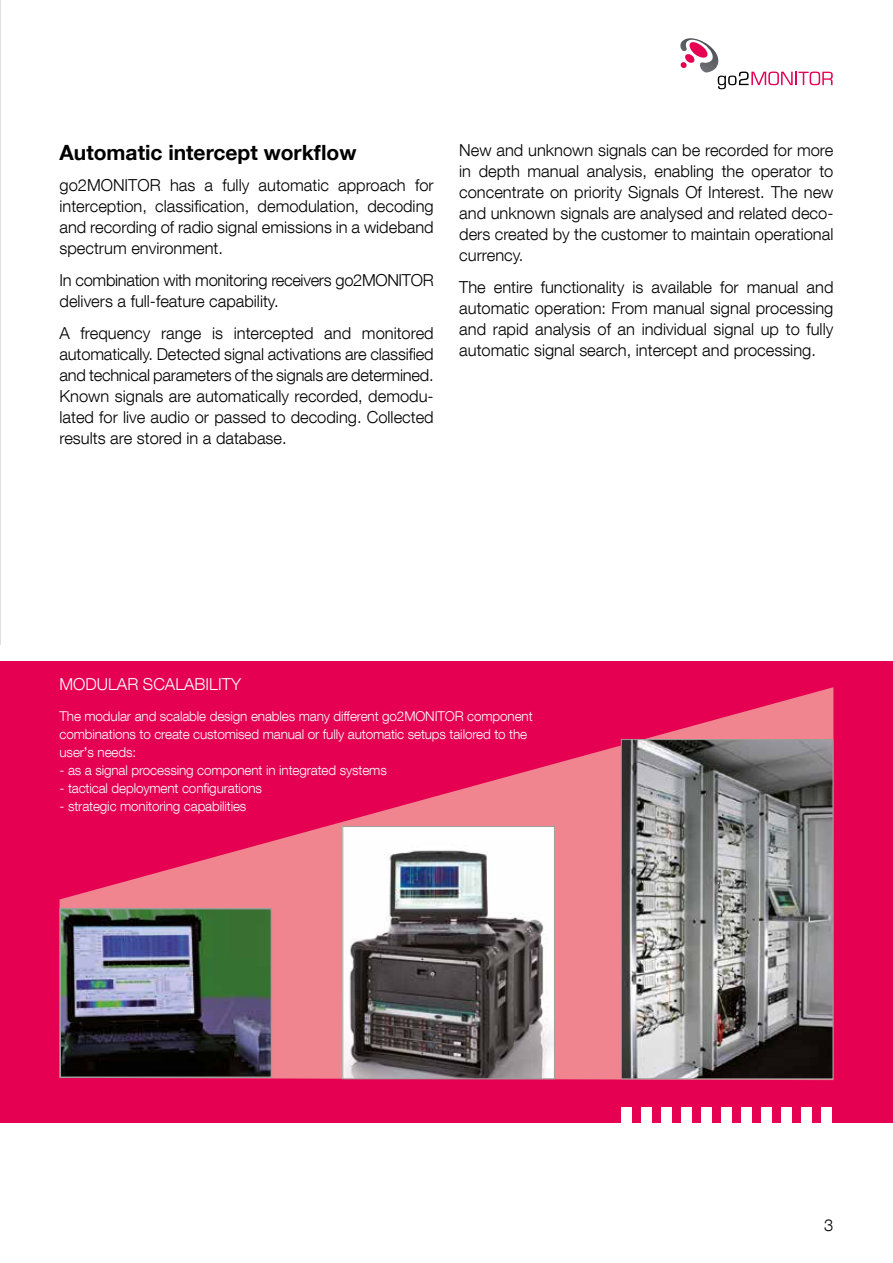
<style>
.page{position:relative;width:893px;height:1263px;background:#fff}
.page>*{position:absolute;margin:0;border:0;box-sizing:border-box;transform-origin:0 0}
.t1{font:700 21px "Helvetica Neue LT Com";color:#000}
.t2{font:300 16.5px/21px "Helvetica Neue LT Com";color:#000;text-align:justify}
.t3{font:300 16.5px/21px "Helvetica Neue LT Com";letter-spacing:-.02em;color:#000}
.t4{font:300 16.5px "Helvetica Neue LT Com";color:#fff}
.t5{font:300 13.5px/18px "Helvetica Neue LT Com";letter-spacing:-.01em;color:#fff}
.s1{font-family:"Helvetica Neue LT";font-weight:400}
</style>
<div class="page">
<img style="left:682px;top:38px;width:37px;height:34px">
<svg style="left:680px;top:41px;width:29px;height:27px"></svg>
<svg style="left:718px;top:72px;width:115px;height:17px"></svg>
<div style="left:0;top:1040px;width:893px;height:83px;background:#e50051"></div>
<div style="left:621px;top:1107px;width:10px;height:16px;background:#fff"></div>
<div style="left:821px;top:1107px;width:11px;height:16px;background:#fff"></div>
<div style="left:801px;top:1107px;width:11px;height:16px;background:#fff"></div>
<div style="left:781px;top:1107px;width:11px;height:16px;background:#fff"></div>
<div style="left:761px;top:1107px;width:11px;height:16px;background:#fff"></div>
<div style="left:741px;top:1107px;width:11px;height:16px;background:#fff"></div>
<div style="left:721px;top:1107px;width:11px;height:16px;background:#fff"></div>
<div style="left:701px;top:1107px;width:11px;height:16px;background:#fff"></div>
<div style="left:681px;top:1107px;width:10px;height:16px;background:#fff"></div>
<div style="left:661px;top:1107px;width:10px;height:16px;background:#fff"></div>
<div style="left:641px;top:1107px;width:10px;height:16px;background:#fff"></div>
<svg style="left:0;top:0;width:1px;height:645px"></svg>
<div style="left:0;top:661px;width:893px;height:432px;background:#e50051"></div>
<svg style="left:60px;top:687px;width:773px;height:393px"></svg>
<img style="left:344px;top:828px;width:209px;height:249px">
<div style="left:342px;top:826px;width:213px;height:253px;border:1px solid #9d9d9c"></div>
<img style="left:623px;top:741px;width:208px;height:336px">
<div style="left:621px;top:739px;width:212px;height:340px;border:1px solid #9d9d9c"></div>
<img style="left:63px;top:911px;width:206px;height:164px">
<div style="left:60px;top:908px;width:212px;height:170px;border:2px solid #9d9d9c"></div>
<p class="t1" style="left:60px;top:139px;width:299px">Automatic intercept workflow</p>
<p class="t2" style="left:60px;top:174px;width:376px">go2MONITOR has a fully automatic approach for interception, classification, demodulation, decoding and recording of radio signal emissions in a wideband spectrum environment.</p>
<p class="t3" style="left:60px;top:269px;width:376px">In combination with monitoring receivers go2MONITOR delivers a full-feature capability.</p>
<p class="t2" style="left:60px;top:322px;width:376px">A frequency range is intercepted and monitored automatically. Detected signal activations are classified and technical parameters of the signals are determined.<br>Known signals are automatically recorded, demodu&shy;lated for live audio or passed to decoding. Collected results are stored in a database.</p>
<p class="t2" style="left:459px;top:140px;width:376px">New and unknown signals can be recorded for more in depth manual analysis, enabling the operator to concentrate on priority Signals Of Interest. The new and unknown signals are analysed and related deco&shy;ders created by the customer to maintain operational currency.</p>
<p class="t2" style="left:459px;top:276px;width:376px">The entire functionality is available for manual and automatic operation: From manual signal processing and rapid analysis of an individual signal up to fully automatic signal search, intercept and processing.</p>
<p class="t4" style="left:60px;top:674px;width:183px">MODULAR SCALABILITY</p>
<p class="t5" style="left:60px;top:707px;width:475px">The modular and scalable design enables many different go2MONITOR component combinations to create customised manual or fully automatic setups tailored to the user<span class="s1">’</span>s needs:</p>
<p class="t5" style="left:60px;top:761px;width:329px">- as a signal processing component in integrated systems</p>
<p class="t5" style="left:60px;top:779px;width:204px">- tactical deployment configurations</p>
<p class="t5" style="left:60px;top:797px;width:188px">- strategic monitoring capabilities</p>
<p class="t2" style="left:824px;top:1214px;width:11px">3</p>
</div>
